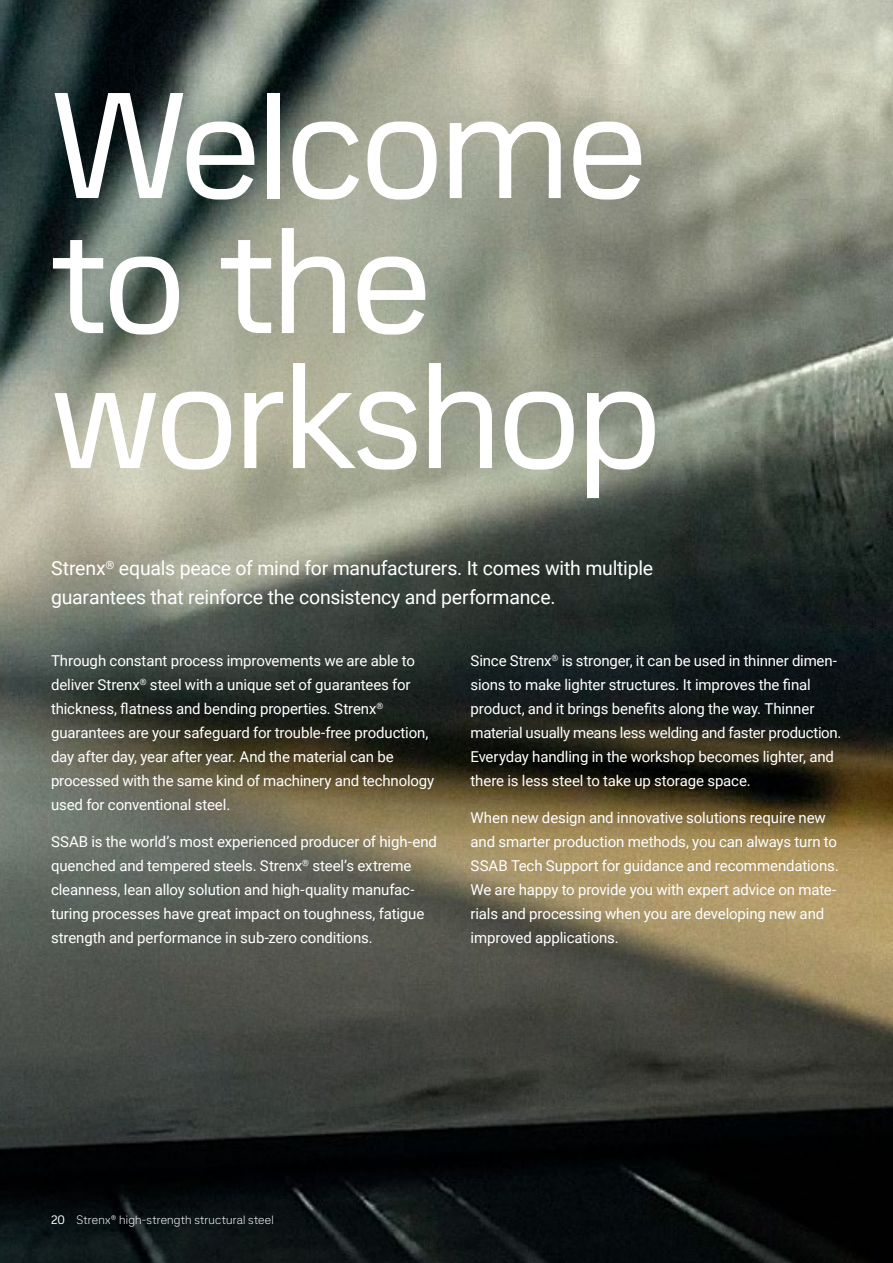
<style>
.page{position:relative;width:893px;height:1263px;background:#fff}
.page>*{position:absolute;margin:0;border:0;box-sizing:border-box;transform-origin:0 0}
.H0{font:150px/135px "SSAB Sans";letter-spacing:-.02em;color:#fff}
.Ingress{font:19.5px/28.5px "Roboto";letter-spacing:-.015em;color:#fff}
.Body{font:15px/24px "Roboto";letter-spacing:-.01em;color:#fff}
.t1{font:300 12px "SSAB Sans";letter-spacing:.015em;color:#fff}
.t2{font:12px "SSAB Sans";color:#fff}
</style>
<div class="page">
<img style="left:0;top:0;width:893px;height:1263px">
<p class="H0" style="left:51px;top:79px;width:612px">Welcome to the workshop</p>
<p class="Ingress" style="left:51px;top:553px;width:604px">Strenx<sup>®</sup> equals peace of mind for manufacturers. It comes with multiple guarantees that reinforce the consistency and performance.</p>
<p class="Body" style="left:51px;top:648px;width:385px">Through constant process improvements we are able to deliver Strenx<sup>®</sup> steel with a unique set of guarantees for thickness, flatness and bending properties. Strenx<sup>® </sup>guarantees are your safeguard for trouble-free production, day after day, year after year. And the material can be processed with the same kind of machinery and technology used for conventional steel.</p>
<p class="Body" style="left:51px;top:829px;width:387px">SSAB is the world’s most experienced producer of high-end quenched and tempered steels. Strenx<sup>®</sup> steel’s extreme cleanness, lean alloy solution and high-quality manufac&shy;turing processes have great impact on toughness, fatigue strength and performance in sub-zero conditions.</p>
<p class="Body" style="left:471px;top:648px;width:372px">Since Strenx<sup>®</sup> is stronger, it can be used in thinner dimen&shy;sions to make lighter structures. It improves the final product, and it brings benefits along the way. Thinner material usually means less welding and faster production.<br>Everyday handling in the workshop becomes lighter, and there is less steel to take up storage space.</p>
<p class="Body" style="left:471px;top:805px;width:370px">When new design and innovative solutions require new and smarter production methods, you can always turn to SSAB Tech Support for guidance and recommendations.<br>We are happy to provide you with expert advice on mate&shy;rials and processing when you are developing new and improved applications.</p>
<h6 class="t2" style="left:51px;top:1212px;width:16px">20</h6>
<h6 class="t1" style="left:77px;top:1212px;width:199px">Strenx® high-strength structural steel</h6>
</div>
